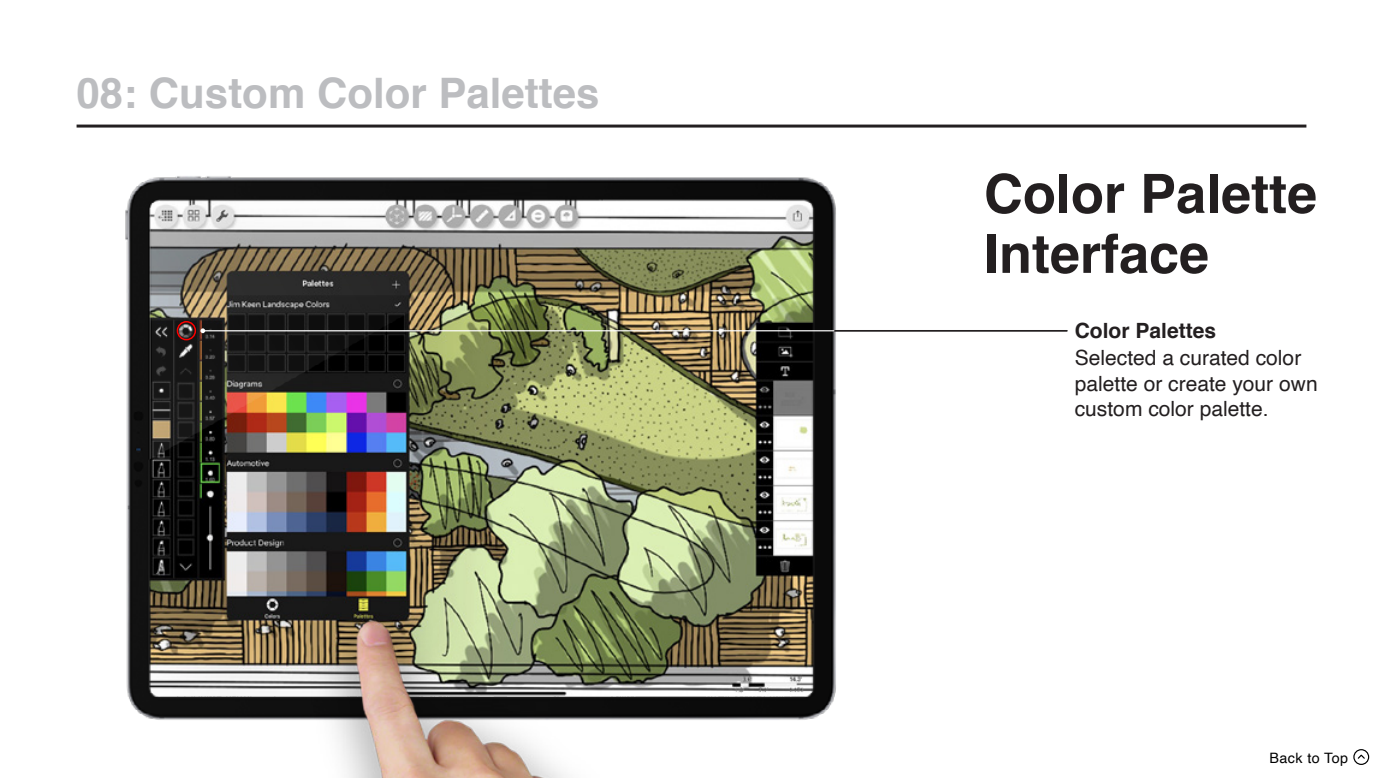
<style>
.page{position:relative;width:1383px;height:778px;background:#fff}
.page>*{position:absolute;margin:0;border:0;box-sizing:border-box;transform-origin:0 0}
.Directions_MainTitle{font:700 54px "Helvetica";color:#231f20}
.Chapter_Page{font:700 42px "Helvetica";color:#bcbdc0}
.Directions_Text{font:21px/25.2px "Helvetica";color:#231f20}
.Directions_Title{font:700 21px "Helvetica";color:#231f20}
.t1{font:14.4px "Helvetica";letter-spacing:.03em;color:#000}
</style>
<div class="page">
<hr style="left:77px;top:125px;width:1229px;height:3px;background:#231f20">
<img style="left:76px;top:124px;width:904px;height:596px">
<div style="left:177px;top:321px;width:19px;height:19px;border:2px solid #f00;border-radius:50%"></div>
<hr style="left:833px;top:330px;width:233px;height:1px;background:#231f20">
<hr style="left:203px;top:330px;width:630px;height:1px;background:#fff">
<svg style="left:200px;top:328px;width:5px;height:5px"></svg>
<img style="left:303px;top:590px;width:441px;height:188px">
<svg style="left:1357px;top:754px;width:8px;height:5px"></svg>
<div style="left:1353px;top:749px;width:16px;height:16px;border:1px solid #000;border-radius:50%"></div>
<p class="Chapter_Page" style="left:77px;top:59px;width:524px">08: Custom Color Palettes</p>
<p class="Directions_MainTitle" style="left:984px;top:150px;width:335px">Color Palette</p>
<p class="Directions_MainTitle" style="left:984px;top:210px;width:227px">Interface</p>
<p class="Directions_Title" style="left:1074px;top:314px;width:143px">Color Palettes</p>
<p class="Directions_Text" style="left:1074px;top:346px;width:244px">Selected a curated color palette or create your own custom color palette.</p>
<p class="t1" style="left:1269px;top:746px;width:80px">Back to Top</p>
</div>
